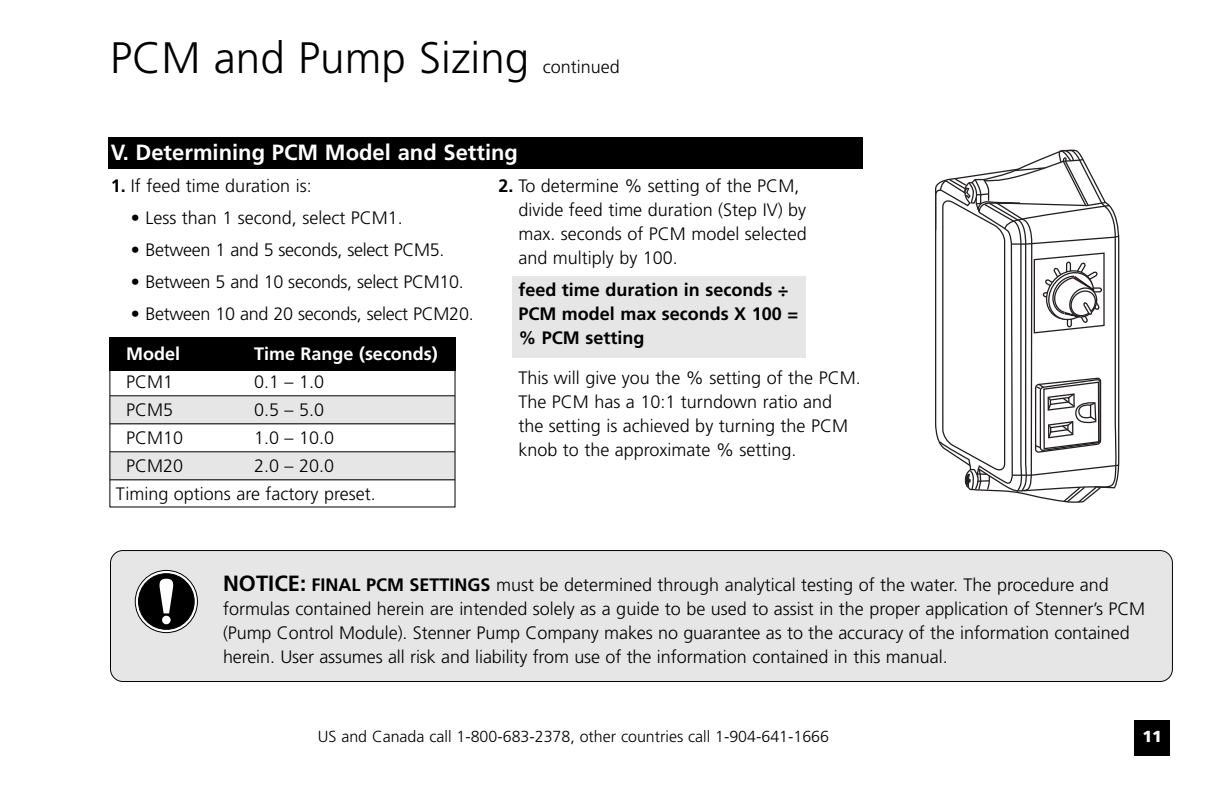
<style>
.page{position:relative;width:1224px;height:792px;background:#fff}
.page>*{position:absolute;margin:0;border:0;box-sizing:border-box;transform-origin:0 0}
.t1{font:300 44px "Frutiger";color:#000}
.t2{font:700 22px "Frutiger";color:#fff}
.t3{font:300 18px/24px "Frutiger";color:#000}
.t4{font:700 18px/24px "Frutiger";color:#000}
.t5{font:700 18px "Frutiger";color:#fff}
.t6{font:300 16px "Frutiger";color:#000}
.t7{font:900 16px "Frutiger";color:#fff}
.s1{font-weight:700}
.s2{font-weight:700;font-size:22px}
</style>
<div class="page">
<div style="left:1134px;top:720px;width:36px;height:36px;background:#000"></div>
<div style="left:110px;top:453px;width:345px;height:28px;background:#e6e6e6"></div>
<div style="left:513px;top:276px;width:293px;height:82px;background:#e6e6e6"></div>
<div style="left:108px;top:137px;width:755px;height:31px;background:#000"></div>
<div style="left:111px;top:551px;width:1061px;height:130px;background:#e6e6e6;border-radius:12px"></div>
<div style="left:110px;top:550px;width:1063px;height:132px;border:2px solid #000;border-radius:13px"></div>
<svg style="left:135px;top:570px;width:62px;height:63px"></svg>
<div style="left:135px;top:570px;width:63px;height:63px;border:1px solid #000;border-radius:50%"></div>
<div style="left:139px;top:574px;width:55px;height:55px;background:#000;border-radius:50%"></div>
<div style="left:138px;top:573px;width:57px;height:57px;border:1px solid #000;border-radius:50%"></div>
<svg style="left:159px;top:579px;width:15px;height:34px"></svg>
<div style="left:162px;top:616px;width:9px;height:8px;background:#fff;border-radius:50%"></div>
<div style="left:110px;top:397px;width:345px;height:28px;background:#e6e6e6"></div>
<div style="left:109px;top:337px;width:347px;height:34px;background:#000"></div>
<div style="left:109px;top:341px;width:347px;height:166px;border:1px solid #000"></div>
<hr style="left:110px;top:395px;width:345px;height:1px;background:#000">
<hr style="left:110px;top:423px;width:345px;height:1px;background:#000">
<hr style="left:110px;top:451px;width:345px;height:1px;background:#000">
<hr style="left:110px;top:479px;width:345px;height:1px;background:#000">
<svg style="left:935px;top:150px;width:184px;height:353px"></svg>
<h1 class="t1" style="left:110px;top:40px;width:421px">PCM and Pump Sizing</h1>
<p class="t3" style="left:543px;top:56px;width:79px">continued</p>
<p class="t2" style="left:111px;top:143px;width:409px">V. Determining PCM Model and Setting</p>
<p class="t3" style="left:111px;top:175px;width:202px"><span class="s1">1.</span> If feed time duration is:</p>
<p class="t3" style="left:131px;top:207px;width:274px">• Less than 1 second, select PCM1.</p>
<p class="t3" style="left:131px;top:239px;width:315px">• Between 1 and 5 seconds, select PCM5.</p>
<p class="t3" style="left:131px;top:271px;width:335px">• Between 5 and 10 seconds, select PCM10.</p>
<p class="t3" style="left:131px;top:303px;width:344px">• Between 10 and 20 seconds, select PCM20.</p>
<p class="t5" style="left:126px;top:346px;width:55px">Model</p>
<p class="t5" style="left:254px;top:346px;width:185px">Time Range (seconds)</p>
<p class="t3" style="left:126px;top:371px;width:49px">PCM1</p>
<p class="t3" style="left:254px;top:371px;width:72px">0.1 – 1.0</p>
<p class="t3" style="left:126px;top:399px;width:49px">PCM5</p>
<p class="t3" style="left:254px;top:399px;width:72px">0.5 – 5.0</p>
<p class="t3" style="left:126px;top:427px;width:59px">PCM10</p>
<p class="t3" style="left:254px;top:427px;width:82px">1.0 – 10.0</p>
<p class="t3" style="left:126px;top:455px;width:59px">PCM20</p>
<p class="t3" style="left:116px;top:453px;width:261px;line-height:28px;text-indent:138px">2.0 – 20.0<br>Timing options are factory preset.</p>
<p class="t3" style="left:518px;top:175px;width:290px;text-indent:-20px"><span class="s1">2.</span> To determine % setting of the PCM, divide feed time duration (Step IV) by max. seconds of PCM model selected and multiply by 100.</p>
<p class="t4" style="left:518px;top:279px;width:281px">feed time duration in seconds ÷<br>PCM model max seconds X 100 = % PCM setting</p>
<p class="t3" style="left:518px;top:367px;width:344px">This will give you the % setting of the PCM.<br>The PCM has a 10:1 turndown ratio and the setting is achieved by turning the PCM knob to the approximate % setting.</p>
<p class="t3" style="left:223px;top:574px;width:924px"><span class="s2">NOTICE:</span> <span class="s1">FINAL PCM SETTINGS</span> must be determined through analytical testing of the water. The procedure and formulas contained herein are intended solely as a guide to be used to assist in the proper application of Stenner’s PCM (Pump Control Module). Stenner Pump Company makes no guarantee as to the accuracy of the information contained herein. User assumes all risk and liability from use of the information contained in this manual.</p>
<p class="t6" style="left:318px;top:730px;width:513px">US and Canada call 1-800-683-2378, other countries call 1-904-641-1666</p>
<p class="t7" style="left:1142px;top:730px;width:21px">11</p>
</div>
